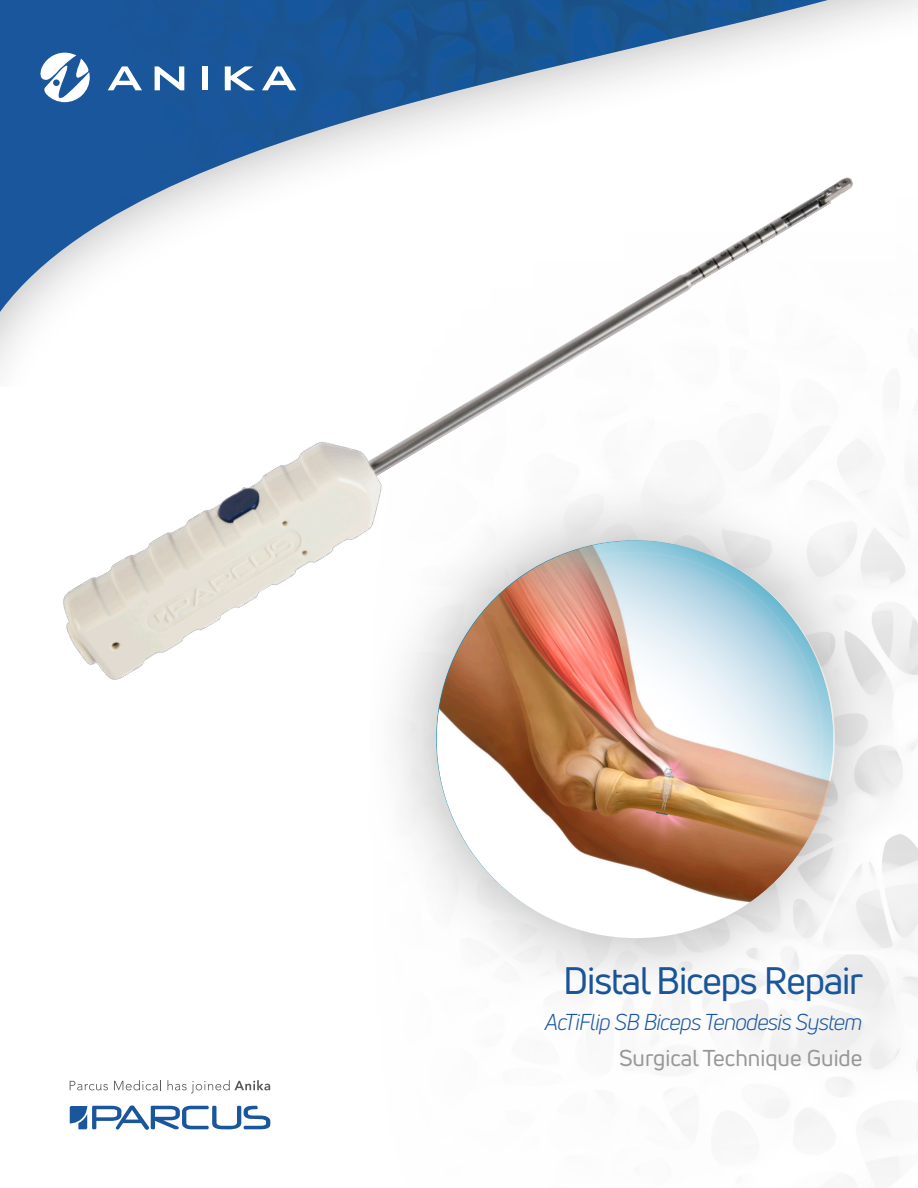
<style>
.page{position:relative;width:918px;height:1188px;background:#fff}
.page>*{position:absolute;margin:0;border:0;box-sizing:border-box;transform-origin:0 0}
.t1{font:37.5px "Uni Neue";letter-spacing:-.03em;color:#1a569c}
.t2{font:italic 22.5px "Uni Neue";letter-spacing:-.03em;color:#1a569c}
.t3{font:22.5px "Uni Neue";color:#989797}
</style>
<div class="page">
<img style="left:0;top:0;width:828px;height:29px">
<svg style="left:382px;top:764px;width:529px;height:249px"></svg>
<svg style="left:70px;top:1081px;width:38px;height:9px"></svg>
<svg style="left:114px;top:1080px;width:47px;height:10px"></svg>
<svg style="left:167px;top:1080px;width:103px;height:13px"></svg>
<svg style="left:70px;top:1105px;width:200px;height:25px"></svg>
<img style="left:407px;top:764px;width:455px;height:203px">
<img style="left:437px;top:541px;width:398px;height:397px;border-radius:199px">
<img style="left:0;top:29px;width:918px;height:735px">
<p class="t1" style="left:563px;top:957px;width:302px">Distal Biceps Repair</p>
<p class="t2" style="left:545px;top:1008px;width:319px">AcTiFlip SB Biceps Tenodesis System</p>
<p class="t3" style="left:619px;top:1044px;width:245px">Surgical Technique Guide</p>
</div>
